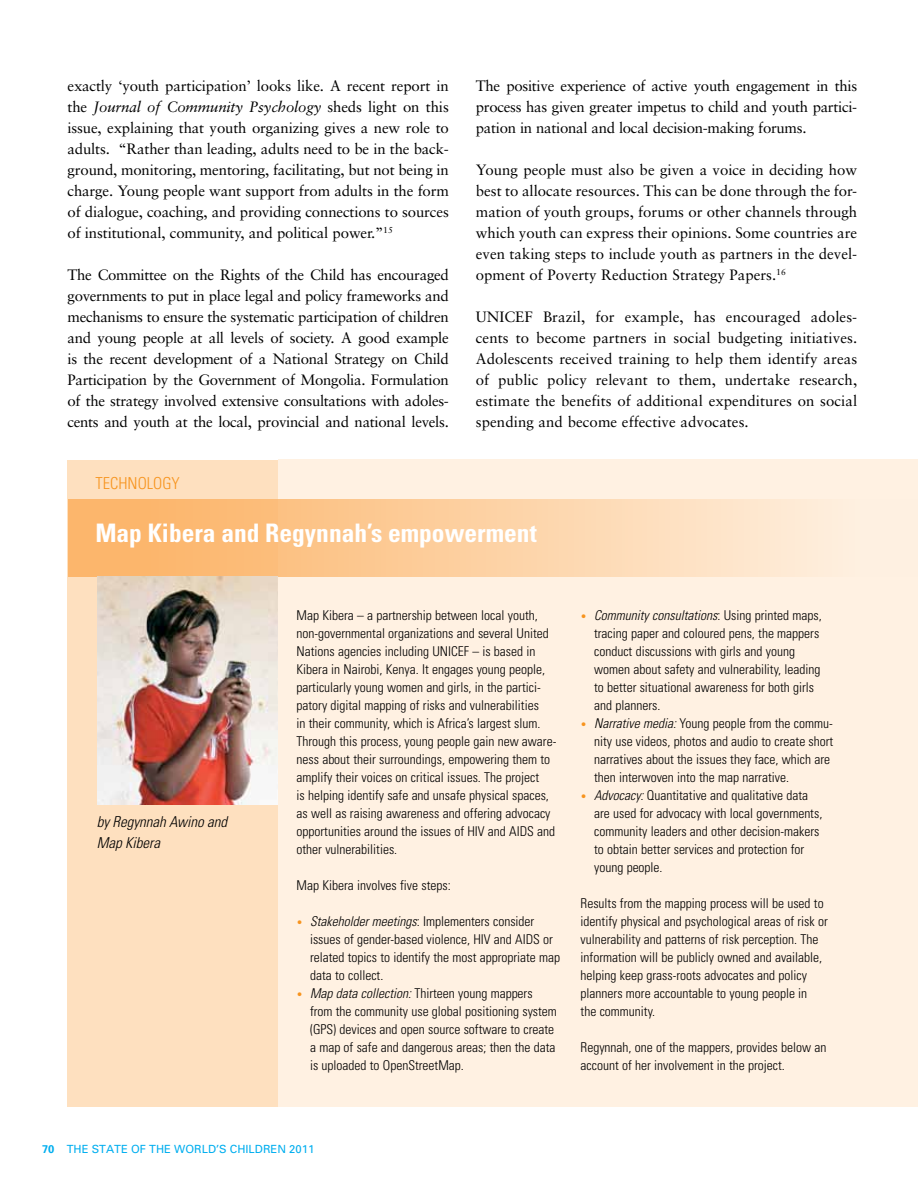
<style>
.page{position:relative;width:918px;height:1188px;background:#fff}
.page>*{position:absolute;margin:0;border:0;box-sizing:border-box;transform-origin:0 0}
.t1{font:700 condensed 25.5px "Univers";color:#fff}
.t2{font:300 condensed 16.5px "Univers";color:#f7941e}
.t3{font:15px/21px "Sabon";letter-spacing:-.01em;color:#000;text-align:justify}
.t4{font:italic 300 condensed 15px/21px "Univers";color:#000}
.t5{font:300 condensed 13.5px/18px "Univers";color:#000}
.t6{font:11.25px "Univers";color:#00aeef}
.s1{font-style:italic}
.s2{font-size:10.5px;color:#f7941e}
.s3{font-weight:700}
</style>
<div class="page">
<div style="left:68px;top:461px;width:577px;height:646px;background:#fee0bf"></div>
<div style="left:278px;top:460px;width:640px;height:647px;background:#fff1e2"></div>
<div style="left:69px;top:499px;width:849px;height:78px;background:linear-gradient(to right,#fcb061,#fef4e8)"></div>
<img style="left:97px;top:577px;width:180px;height:227px">
<p class="t3" style="left:68px;top:75px;width:383px">exactly ‘youth participation’ looks like. A recent report in the <span class="s1">Journal of Community Psychology</span> sheds light on this issue, explaining that youth organizing gives a new role to adults. “Rather than leading, adults need to be in the back&shy;ground, monitoring, mentoring, facilitating, but not being in charge. Young people want support from adults in the form of dialogue, coaching, and providing connections to sources of institutional, community, and political power.”<sup>15</sup></p>
<p class="t3" style="left:68px;top:264px;width:383px">The Committee on the Rights of the Child has encouraged governments to put in place legal and policy frameworks and mechanisms to ensure the systematic participation of children and young people at all levels of society. A good example is the recent development of a National Strategy on Child Participation by the Government of Mongolia. Formulation of the strategy involved extensive consultations with adoles&shy;cents and youth at the local, provincial and national levels.</p>
<p class="t3" style="left:476px;top:75px;width:383px">The positive experience of active youth engagement in this process has given greater impetus to child and youth partici&shy;pation in national and local decision-making forums.</p>
<p class="t3" style="left:476px;top:159px;width:383px">Young people must also be given a voice in deciding how best to allocate resources. This can be done through the for&shy;mation of youth groups, forums or other channels through which youth can express their opinions. Some countries are even taking steps to include youth as partners in the devel&shy;opment of Poverty Reduction Strategy Papers.<sup>16</sup></p>
<p class="t3" style="left:476px;top:306px;width:383px">UNICEF Brazil, for example, has encouraged adoles&shy;cents to become partners in social budgeting initiatives.<br>Adolescents received training to help them identify areas of public policy relevant to them, undertake research, estimate the benefits of additional expenditures on social spending and become effective advocates.</p>
<p class="t2" style="left:96px;top:473px;width:86px">TECHNOLOGY</p>
<h1 class="t1" style="left:95px;top:517px;width:443px">Map Kibera and Regynnah’s empowerment</h1>
<p class="t4" style="left:97px;top:811px;width:132px">by Regynnah Awino and<br>Map Kibera</p>
<p class="t5" style="left:297px;top:606px;width:261px">Map Kibera – a partnership between local youth, non-governmental organizations and several United Nations agencies including UNICEF – is based in Kibera in Nairobi, Kenya. It engages young people, particularly young women and girls, in the partici&shy;patory digital mapping of risks and vulnerabilities<br>in their community, which is Africa’s largest slum.<br>Through this process, young people gain new aware&shy;ness about their surroundings, empowering them to amplify their voices on critical issues. The project<br>is helping identify safe and unsafe physical spaces, as well as raising awareness and offering advocacy opportunities around the issues of HIV and AIDS and other vulnerabilities.</p>
<p class="t5" style="left:297px;top:876px;width:156px">Map Kibera involves five steps:</p>
<p class="t5" style="left:310px;top:912px;width:252px;text-indent:-14px"><span class="s2">•</span> <span class="s1">Stakeholder meetings</span>: Implementers consider issues of gender-based violence, HIV and AIDS or related topics to identify the most appropriate map data to collect.</p>
<p class="t5" style="left:310px;top:984px;width:248px;text-indent:-14px"><span class="s2">•</span> <span class="s1">Map data collection:</span> Thirteen young mappers from the community use global positioning system (GPS) devices and open source software to create a map of safe and dangerous areas; then the data is uploaded to OpenStreetMap.</p>
<p class="t5" style="left:594px;top:606px;width:229px;text-indent:-14px"><span class="s2">•</span> <span class="s1">Community consultations</span>: Using printed maps, tracing paper and coloured pens, the mappers conduct discussions with girls and young women about safety and vulnerability, leading to better situational awareness for both girls and planners.</p>
<p class="t5" style="left:594px;top:714px;width:241px;text-indent:-14px"><span class="s2">•</span> <span class="s1">Narrative media:</span> Young people from the commu&shy;nity use videos, photos and audio to create short narratives about the issues they face, which are then interwoven into the map narrative.</p>
<p class="t5" style="left:594px;top:786px;width:230px;text-indent:-14px"><span class="s2">•</span> <span class="s1">Advocacy:</span> Quantitative and qualitative data are used for advocacy with local governments, community leaders and other decision-makers to obtain better services and protection for young people.</p>
<p class="t5" style="left:581px;top:894px;width:249px">Results from the mapping process will be used to identify physical and psychological areas of risk or vulnerability and patterns of risk perception. The information will be publicly owned and available, helping keep grass-roots advocates and policy planners more accountable to young people in<br>the community.</p>
<p class="t5" style="left:581px;top:1038px;width:247px">Regynnah, one of the mappers, provides below an account of her involvement in the project.</p>
<p class="t6" style="left:42px;top:1142px;width:274px"><span class="s3">70</span> THE STATE OF THE WORLD’S CHILDREN 2011</p>
</div>
